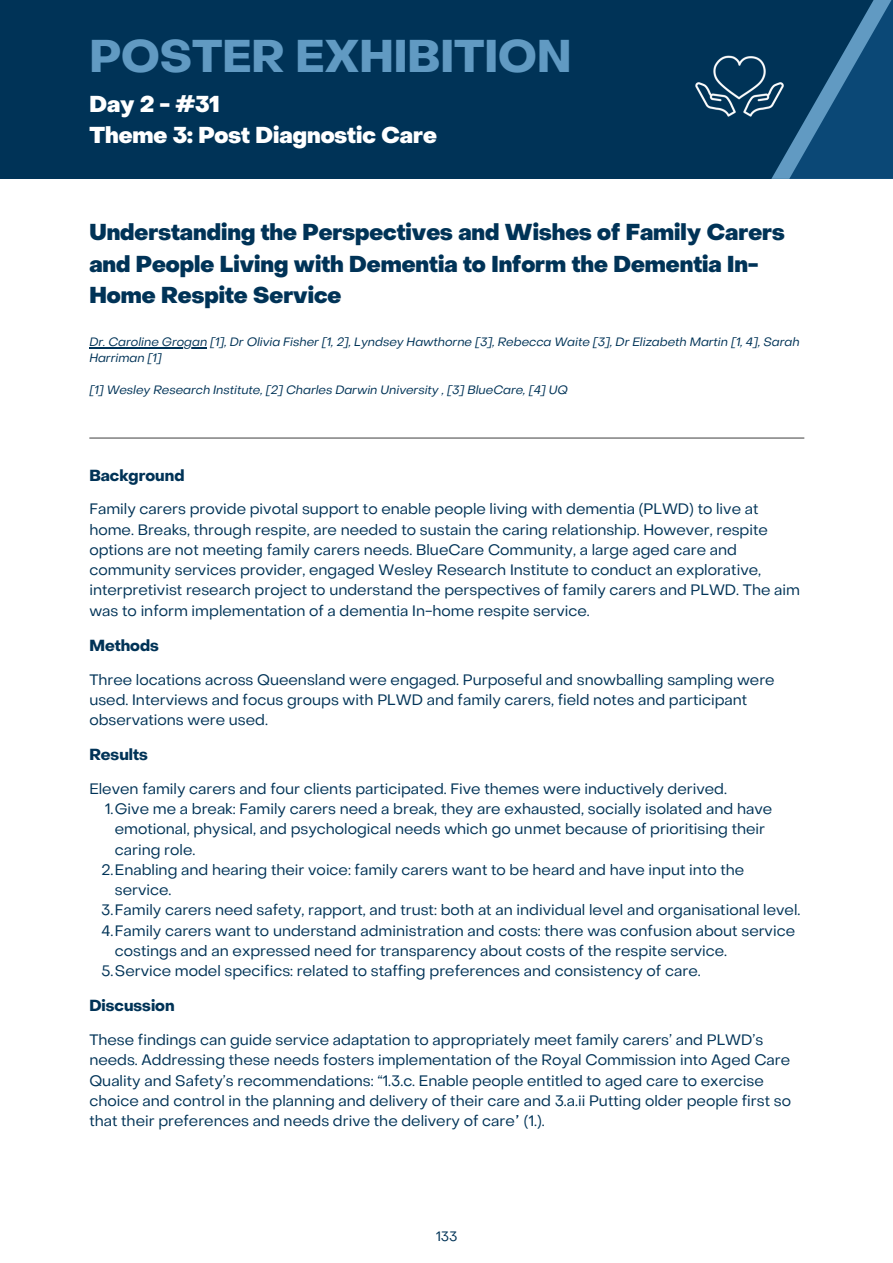
<style>
.page{position:relative;width:893px;height:1263px;background:#fff}
.page>*{position:absolute;margin:0;border:0;box-sizing:border-box;transform-origin:0 0}
.t1{font:700 45px "Object Sans";color:#619ac2}
.t2{font:800 22.5px/31.5px "Object Sans";color:#003357}
.t3{font:800 22.5px "Object Sans";color:#fff}
.t4{font:700 15.75px "Object Sans";color:#003357}
.t5{font:15px/20.2px "Object Sans";color:#003357}
.t6{font:13.5px "Object Sans";color:#003357}
.t7{font:italic 12px/16px "Object Sans";color:#003357}
</style>
<div class="page">
<div style="left:0;top:0;width:892px;height:179px;background:#003357"></div>
<svg style="left:771px;top:148px;width:18px;height:31px"></svg>
<svg style="left:789px;top:0;width:103px;height:179px;fill:#0b4876"></svg>
<hr style="left:89px;top:437px;width:715px;height:1px;background:#545454">
<hr style="left:89px;top:347px;width:118px;height:1px;background:#003357">
<img style="left:695px;top:55px;width:89px;height:62px">
<p class="t1" style="left:89px;top:38px;width:483px">POSTER EXHIBITION</p>
<p class="t3" style="left:89px;top:95px;width:132px">Day 2 - #31</p>
<h3 class="t3" style="left:89px;top:126px;width:349px">Theme 3: Post Diagnostic Care</h3>
<p class="t2" style="left:89px;top:219px;width:696px">Understanding the Perspectives and Wishes of Family Carers and People Living with Dementia to Inform the Dementia In-<br>Home Respite Service</p>
<p class="t7" style="left:89px;top:335px;width:711px">Dr. Caroline Grogan [1], Dr Olivia Fisher [1, 2], Lyndsey Hawthorne [3], Rebecca Waite [3], Dr Elizabeth Martin [1, 4], Sarah<br>Harriman [1]</p>
<p class="t7" style="left:89px;top:383px;width:480px">[1] Wesley Research Institute, [2] Charles Darwin University , [3] BlueCare, [4] UQ</p>
<h2 class="t4" style="left:89px;top:469px;width:97px">Background</h2>
<h2 class="t5" style="left:89px;top:500px;width:712px">Family carers provide pivotal support to enable people living with dementia (PLWD) to live at home. Breaks, through respite, are needed to sustain the caring relationship. However, respite options are not meeting family carers needs. BlueCare Community, a large aged care and community services provider, engaged Wesley Research Institute to conduct an explorative, interpretivist research project to understand the perspectives of family carers and PLWD. The aim was to inform implementation of a dementia In-home respite service.</h2>
<h2 class="t4" style="left:89px;top:639px;width:71px">Methods</h2>
<h1 class="t5" style="left:89px;top:670px;width:686px">Three locations across Queensland were engaged. Purposeful and snowballing sampling were used. Interviews and focus groups with PLWD and family carers, field notes and participant observations were used.</h1>
<h3 class="t4" style="left:89px;top:748px;width:60px">Results</h3>
<p class="t5" style="left:89px;top:779px;width:639px">Eleven family carers and four clients participated. Five themes were inductively derived.</p>
<p class="t5" style="left:115px;top:800px;width:659px;text-indent:-10px">1.Give me a break: Family carers need a break, they are exhausted, socially isolated and have emotional, physical, and psychological needs which go unmet because of prioritising their caring role.</p>
<h3 class="t5" style="left:115px;top:860px;width:631px;text-indent:-14px">2.Enabling and hearing their voice: family carers want to be heard and have input into the service.</h3>
<h4 class="t5" style="left:101px;top:901px;width:700px">3.Family carers need safety, rapport, and trust: both at an individual level and organisational level.</h4>
<h3 class="t5" style="left:115px;top:921px;width:681px;text-indent:-13px">4.Family carers want to understand administration and costs: there was confusion about service costings and an expressed need for transparency about costs of the respite service.</h3>
<h4 class="t5" style="left:101px;top:962px;width:600px">5.Service model specifics: related to staffing preferences and consistency of care.</h4>
<p class="t4" style="left:89px;top:999px;width:87px">Discussion</p>
<h4 class="t5" style="left:89px;top:1030px;width:703px">These findings can guide service adaptation to appropriately meet family carers’ and PLWD’s needs. Addressing these needs fosters implementation of the Royal Commission into Aged Care Quality and Safety’s recommendations: “1.3.c. Enable people entitled to aged care to exercise choice and control in the planning and delivery of their care and 3.a.ii Putting older people first so that their preferences and needs drive the delivery of care” (1.).</h4>
<h5 class="t6" style="left:436px;top:1230px;width:23px">133</h5>
</div>
